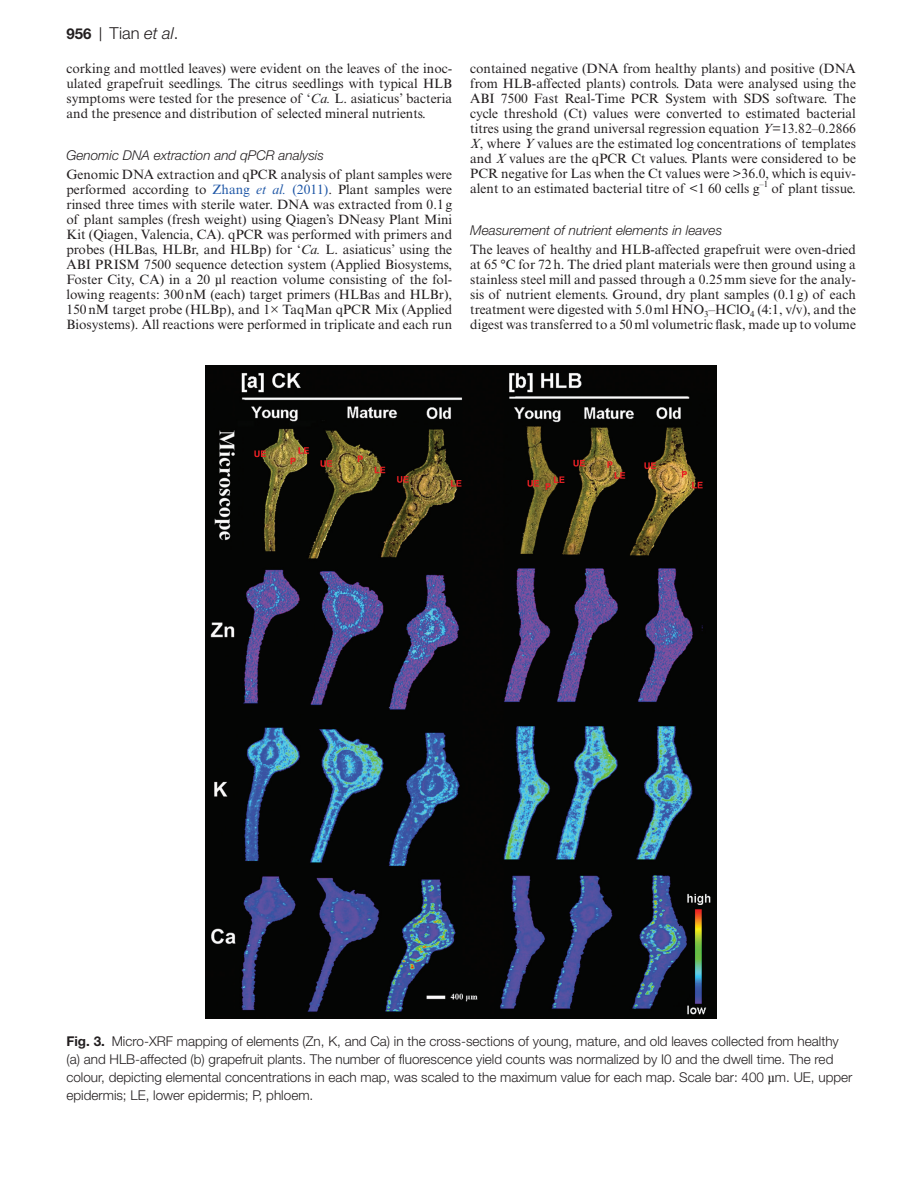
<style>
.page{position:relative;width:919px;height:1187px;background:#fff}
.page>*{position:absolute;margin:0;border:0;box-sizing:border-box;transform-origin:0 0}
.t1{font:300 16.5px "Helvetica Neue LT Std";color:#231f20}
.t2{font:13.5px/15px "Times New Roman MT Std";color:#231f20;text-align:justify}
.t3{font:300 13.5px/18px "Helvetica Neue LT Std";color:#231f20}
.t4{font:italic 300 13.5px "Helvetica Neue LT Std";color:#231f20}
.s1{font-weight:700;font-size:15px}
.s2{font-family:"Times New Roman MT Std";font-weight:400;font-size:15px}
.s3{font-style:italic}
.s4{color:#1e56a6}
.s5{font-style:italic;color:#1e56a6}
.s6{font-family:"Gandhari Unicode"}
.s7{font-weight:700}
.s8{font-family:"Gandhari Unicode";font-weight:400}
</style>
<div class="page">
<img style="left:206px;top:366px;width:510px;height:652px">
<p class="t1" style="left:66px;top:23px;width:113px"><span class="s1">956</span> <span class="s2">|</span> Tian <span class="s3">et al</span>.</p>
<p class="t2" style="left:66px;top:61px;width:387px">corking and mottled leaves) were evident on the leaves of the inoc&shy;ulated grapefruit seedlings. The citrus seedlings with typical HLB symptoms were tested for the presence of ‘<span class="s3">Ca.</span> L. asiaticus’ bacteria and the presence and distribution of selected mineral nutrients.</p>
<p class="t4" style="left:66px;top:147px;width:259px">Genomic DNA extraction and qPCR analysis</p>
<p class="t2" style="left:66px;top:167px;width:387px">Genomic DNA extraction and qPCR analysis of plant samples were performed according to <span class="s4">Zhang</span> <span class="s5">et al.</span> <span class="s4">(2011)</span>. Plant samples were rinsed three times with sterile water. DNA was extracted from 0.1g of plant samples (fresh weight) using Qiagen’s DNeasy Plant Mini Kit (Qiagen, Valencia, CA). qPCR was performed with primers and probes (HLBas, HLBr, and HLBp) for ‘<span class="s3">Ca.</span> L. asiaticus’ using the ABI PRISM 7500 sequence detection system (Applied Biosystems, Foster City, CA) in a 20 <span class="s6">µ</span>l reaction volume consisting of the fol&shy;lowing reagents: 300nM (each) target primers (HLBas and HLBr), 150nM target probe (HLBp), and 1× TaqMan qPCR Mix (Applied Biosystems). All reactions were performed in triplicate and each run</p>
<p class="t2" style="left:470px;top:61px;width:387px">contained negative (DNA from healthy plants) and positive (DNA from HLB-affected plants) controls. Data were analysed using the ABI 7500 Fast Real-Time PCR System with SDS software. The cycle threshold (Ct) values were converted to estimated bacterial titres using the grand universal regression equation <span class="s3">Y</span>=13.82–0.2866<br><span class="s3">X</span>, where <span class="s3">Y</span> values are the estimated log concentrations of templates and <span class="s3">X</span> values are the qPCR Ct values. Plants were considered to be PCR negative for Las when the Ct values were &gt;36.0, which is equiv&shy;alent to an estimated bacterial titre of &lt;1 60 cells g<sup>–1</sup> of plant tissue.</p>
<p class="t4" style="left:470px;top:222px;width:253px">Measurement of nutrient elements in leaves</p>
<p class="t2" style="left:470px;top:242px;width:387px">The leaves of healthy and HLB-affected grapefruit were oven-dried at 65 °C for 72h. The dried plant materials were then ground using a stainless steel mill and passed through a 0.25mm sieve for the analy&shy;sis of nutrient elements. Ground, dry plant samples (0.1 g) of each treatment were digested with 5.0ml HNO<sub>3</sub>–HClO<sub>4</sub> (4:1, v/v), and the digest was transferred to a 50ml volumetric flask, made up to volume</p>
<p class="t3" style="left:66px;top:1031px;width:787px"><span class="s7">Fig. 3.</span> Micro-XRF mapping of elements (Zn, K, and Ca) in the cross-sections of young, mature, and old leaves collected from healthy (a) and HLB-affected (b) grapefruit plants. The number of fluorescence yield counts was normalized by I0 and the dwell time. The red colour, depicting elemental concentrations in each map, was scaled to the maximum value for each map. Scale bar: 400 <span class="s8">µ</span>m. UE, upper epidermis; LE, lower epidermis; P, phloem.</p>
</div>
